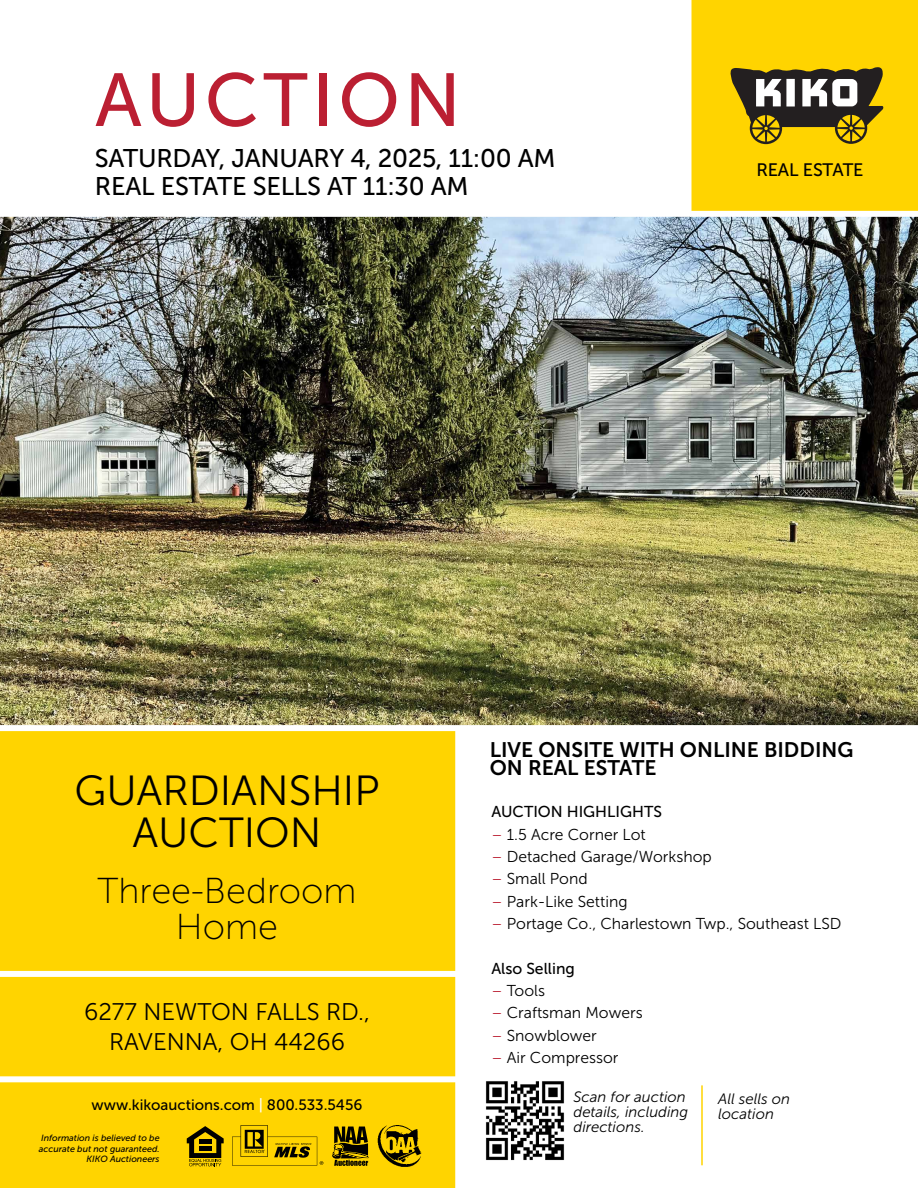
<style>
.page{position:relative;width:918px;height:1188px;background:#fff}
.page>*{position:absolute;margin:0;border:0;box-sizing:border-box;transform-origin:0 0}
.t1{font:74.85px "Museo Sans 500";letter-spacing:.06em;color:#bb1f32}
.t2{font:42px/42px "Museo Sans 300";color:#000;text-align:center}
.t3{font:36px/36px "Museo Sans 100";color:#000;text-align:center}
.t4{font:25.5px/28.5px "Museo Sans 500";letter-spacing:-.01em;color:#000}
.t5{font:24px/30px "Museo Sans 300";color:#000;text-align:center}
.t6{font:21px/18px "Museo Sans 700";color:#000}
.t7{font:18px "Museo Sans 500";letter-spacing:-.01em;color:#000}
.t8{font:15.75px "Museo Sans 300";color:#000}
.t9{font:15.75px "Museo Sans 500";color:#000}
.t10{font:italic 15px/15px "Museo Sans 300";color:#000}
.t11{font:15px "Museo Sans 500";color:#000}
.t12{font:italic 9px/10.5px "Museo Sans 500";color:#000;text-align:right}
.s1{color:#fff}
.s2{color:#bb1f32}
</style>
<div class="page">
<img style="left:0;top:217px;width:918px;height:508px">
<div style="left:688px;top:0;width:230px;height:216px;background:#ffd400"></div>
<div style="left:0;top:729px;width:459px;height:459px;background:#ffd400"></div>
<img style="left:485px;top:1081px;width:80px;height:80px">
<hr style="left:701px;top:1085px;width:2px;height:80px;background:#ffd400">
<div style="left:0;top:1076px;width:466px;height:6px;background:#fff"></div>
<div style="left:0;top:971px;width:466px;height:6px;background:#fff"></div>
<div style="left:0;top:725px;width:918px;height:6px;background:#fff"></div>
<div style="left:0;top:211px;width:918px;height:6px;background:#fff"></div>
<svg style="left:730px;top:67px;width:154px;height:77px"></svg>
<svg style="left:332px;top:1127px;width:37px;height:39px"></svg>
<svg style="left:232px;top:1125px;width:91px;height:41px"></svg>
<svg style="left:187px;top:1126px;width:37px;height:40px"></svg>
<img style="left:377px;top:1125px;width:44px;height:42px">
<div style="left:455px;top:731px;width:6px;height:457px;background:#fff"></div>
<div style="left:686px;top:0;width:6px;height:214px;background:#fff"></div>
<h1 class="t1" style="left:95px;top:59px;width:367px">AUCTION</h1>
<h3 class="t4" style="left:95px;top:144px;width:462px">SATURDAY, JANUARY 4, 2025, 11:00 AM<br>REAL ESTATE SELLS AT 11:30 AM</h3>
<p class="t7" style="left:756px;top:160px;width:109px">REAL ESTATE</p>
<h2 class="t2" style="left:75px;top:770px;width:306px">GUARDIANSHIP<br>AUCTION</h2>
<h3 class="t3" style="left:98px;top:873px;width:260px">Three-Bedroom<br>Home</h3>
<h3 class="t5" style="left:84px;top:997px;width:287px">6277 NEWTON FALLS RD.,<br>RAVENNA, OH 44266</h3>
<p class="t11" style="left:92px;top:1097px;width:272px">www.kikoauctions.com <span class="s1">|</span> 800.533.5456</p>
<p class="t12" style="left:39px;top:1133px;width:122px">Information is believed to be accurate but not guaranteed.<br>KIKO Auctioneers</p>
<h3 class="t6" style="left:490px;top:741px;width:365px">LIVE ONSITE WITH ONLINE BIDDING<br>ON REAL ESTATE</h3>
<p class="t9" style="left:491px;top:803px;width:172px">AUCTION HIGHLIGHTS</p>
<p class="t8" style="left:491px;top:826px;width:156px"><span class="s2">–</span> 1.5 Acre Corner Lot</p>
<p class="t8" style="left:491px;top:848px;width:222px"><span class="s2">–</span> Detached Garage/Workshop</p>
<p class="t8" style="left:491px;top:871px;width:98px"><span class="s2">–</span> Small Pond</p>
<p class="t8" style="left:491px;top:893px;width:138px"><span class="s2">–</span> Park-Like Setting</p>
<p class="t8" style="left:491px;top:915px;width:352px"><span class="s2">–</span> Portage Co., Charlestown Twp., Southeast LSD</p>
<p class="t9" style="left:491px;top:960px;width:85px">Also Selling</p>
<p class="t8" style="left:491px;top:982px;width:55px"><span class="s2">–</span> Tools</p>
<p class="t8" style="left:491px;top:1004px;width:153px"><span class="s2">–</span> Craftsman Mowers</p>
<p class="t8" style="left:491px;top:1027px;width:107px"><span class="s2">–</span> Snowblower</p>
<p class="t8" style="left:491px;top:1049px;width:129px"><span class="s2">–</span> Air Compressor</p>
<p class="t10" style="left:573px;top:1090px;width:116px">Scan for auction details, including directions.</p>
<p class="t10" style="left:718px;top:1091px;width:73px">All sells on location</p>
</div>
